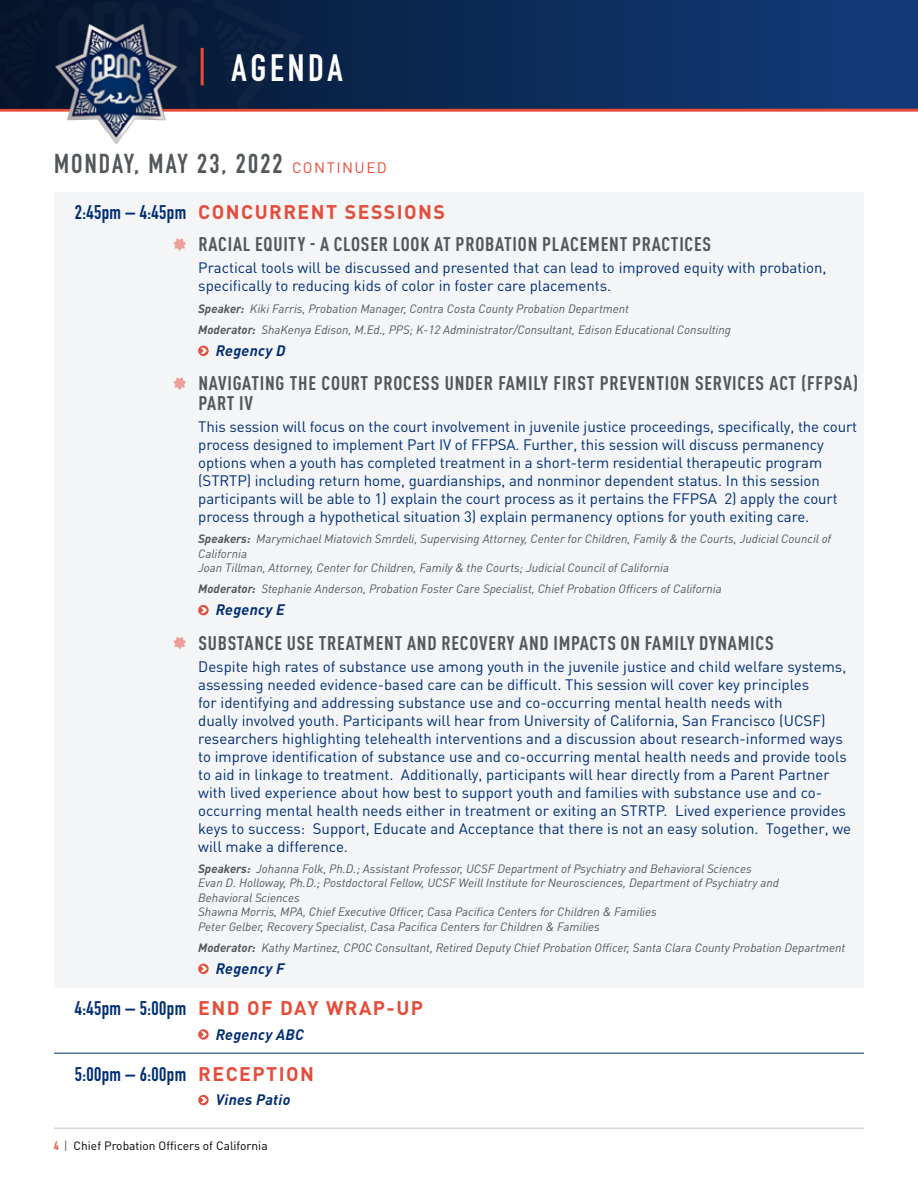
<style>
.page{position:relative;width:918px;height:1188px;background:#fff}
.page>*{position:absolute;margin:0;border:0;box-sizing:border-box;transform-origin:0 0}
.t1{font:700 37.5px "DIN Condensed";letter-spacing:.1em;color:#fff}
.t2{font:700 27px "DIN Condensed";letter-spacing:.08em;color:#52575a}
.t3{font:700 condensed 19.5px/19.5px "DIN Pro";letter-spacing:.04em;color:#52575a}
.t4{font:700 19.5px "DIN";letter-spacing:.075em;color:#e54c39}
.t5{font:700 19.5px "DIN Condensed";letter-spacing:.02em;color:#002d74}
.t6{font:15px/18px "DIN";color:#002d74}
.t7{font:italic 700 15px "DIN Pro";letter-spacing:.02em;color:#002d74}
.t8{font:italic 12px/14.4px "DIN Pro";color:#52575a}
.t9{font:12px "DIN";color:#000}
.s1{color:#e54c39}
.s2{font-family:"DIN Pro";font-weight:400;font-size:15px;color:#e54c39}
.s3{font-family:"DIN Condensed";color:#002d74}
.s4{font-weight:700}
.s5{font-family:"DIN";color:#e54c39}
.s6{font-family:"DIN Condensed";font-weight:700;color:#e54c39}
.s7{color:#52575a}
</style>
<div class="page">
<hr style="left:54px;top:1128px;width:810px;height:1px;background:#d6d7d6">
<hr style="left:0;top:109px;width:918px;height:3px;background:#e54c39">
<div style="left:0;top:0;width:918px;height:109px;background:linear-gradient(to right,#07152a,#113c7b)"></div>
<img style="left:54px;top:18px;width:124px;height:126px">
<div style="left:54px;top:192px;width:810px;height:795px;background:#f3f5f7"></div>
<hr style="left:54px;top:1053px;width:138px;height:1px;background:#002d74">
<hr style="left:192px;top:1053px;width:672px;height:1px;background:#002d74">
<svg style="left:173px;top:238px;width:13px;height:13px"></svg>
<svg style="left:198px;top:346px;width:11px;height:10px"></svg>
<svg style="left:199px;top:347px;width:9px;height:8px"></svg>
<svg style="left:173px;top:377px;width:13px;height:13px"></svg>
<div style="left:198px;top:605px;width:11px;height:10px;background:#e54c39;border-radius:50%"></div>
<svg style="left:199px;top:607px;width:9px;height:7px"></svg>
<svg style="left:173px;top:637px;width:13px;height:13px"></svg>
<svg style="left:198px;top:964px;width:11px;height:10px"></svg>
<svg style="left:199px;top:965px;width:9px;height:8px"></svg>
<svg style="left:198px;top:1029px;width:11px;height:11px"></svg>
<svg style="left:199px;top:1031px;width:9px;height:8px"></svg>
<svg style="left:198px;top:1095px;width:11px;height:10px"></svg>
<svg style="left:199px;top:1096px;width:9px;height:8px"></svg>
<h1 class="t1" style="left:198px;top:42px;width:146px"><span class="s1">|</span> AGENDA</h1>
<h2 class="t2" style="left:54px;top:145px;width:334px">MONDAY, MAY 23, 2022 <span class="s2">CONTINUED</span></h2>
<h3 class="t4" style="left:75px;top:199px;width:372px"><span class="s3">2:45pm – 4:45pm</span> CONCURRENT SESSIONS</h3>
<h3 class="t3" style="left:198px;top:233px;width:514px">RACIAL EQUITY - A CLOSER LOOK AT PROBATION PLACEMENT PRACTICES</h3>
<p class="t6" style="left:198px;top:259px;width:630px">Practical tools will be discussed and presented that can lead to improved equity with probation, specifically to reducing kids of color in foster care placements.</p>
<p class="t8" style="left:198px;top:296px;width:534px;line-height:21.1px"><span class="s4">Speaker:</span> Kiki Farris, Probation Manager, Contra Costa County Probation Department<br><span class="s4">Moderator:</span> ShaKenya Edison, M.Ed., PPS; K-12 Administrator/Consultant, Edison Educational Consulting</p>
<p class="t7" style="left:216px;top:338px;width:71px">Regency D</p>
<h3 class="t3" style="left:198px;top:372px;width:661px">NAVIGATING THE COURT PROCESS UNDER FAMILY FIRST PREVENTION SERVICES ACT (FFPSA)<br>PART IV</h3>
<p class="t6" style="left:198px;top:417px;width:661px">This session will focus on the court involvement in juvenile justice proceedings, specifically, the court process designed to implement Part IV of FFPSA. Further, this session will discuss permanency options when a youth has completed treatment in a short-term residential therapeutic program (STRTP) including return home, guardianships, and nonminor dependent status. In this session participants will be able to 1) explain the court process as it pertains the FFPSA 2) apply the court process through a hypothetical situation 3) explain permanency options for youth exiting care.</p>
<p class="t8" style="left:198px;top:530px;width:635px"><span class="s4">Speakers:</span> Marymichael Miatovich Smrdeli, Supervising Attorney, Center for Children, Family &amp; the Courts, Judicial Council of<br>California<br>Joan Tillman, Attorney, Center for Children, Family &amp; the Courts; Judicial Council of California</p>
<p class="t8" style="left:198px;top:580px;width:525px"><span class="s4">Moderator:</span> Stephanie Anderson, Probation Foster Care Specialist, Chief Probation Officers of California</p>
<p class="t7" style="left:216px;top:598px;width:71px">Regency E</p>
<h3 class="t3" style="left:198px;top:631px;width:577px">SUBSTANCE USE TREATMENT AND RECOVERY AND IMPACTS ON FAMILY DYNAMICS</h3>
<p class="t6" style="left:198px;top:657px;width:654px">Despite high rates of substance use among youth in the juvenile justice and child welfare systems, assessing needed evidence-based care can be difficult. This session will cover key principles<br>for identifying and addressing substance use and co-occurring mental health needs with<br>dually involved youth. Participants will hear from University of California, San Francisco (UCSF) researchers highlighting telehealth interventions and a discussion about research-informed ways to improve identification of substance use and co-occurring mental health needs and provide tools to aid in linkage to treatment. Additionally, participants will hear directly from a Parent Partner with lived experience about how best to support youth and families with substance use and co&shy;occurring mental health needs either in treatment or exiting an STRTP. Lived experience provides keys to success: Support, Educate and Acceptance that there is not an easy solution. Together, we will make a difference.</p>
<p class="t8" style="left:198px;top:860px;width:582px"><span class="s4">Speakers:</span> Johanna Folk, Ph.D.; Assistant Professor, UCSF Department of Psychiatry and Behavioral Sciences Evan D. Holloway, Ph.D.; Postdoctoral Fellow, UCSF Weill Institute for Neurosciences, Department of Psychiatry and Behavioral Sciences<br>Shawna Morris, MPA, Chief Executive Officer, Casa Pacifica Centers for Children &amp; Families<br>Peter Gelber, Recovery Specialist, Casa Pacifica Centers for Children &amp; Families</p>
<p class="t8" style="left:198px;top:939px;width:649px"><span class="s4">Moderator:</span> Kathy Martinez, CPOC Consultant, Retired Deputy Chief Probation Officer, Santa Clara County Probation Department</p>
<p class="t7" style="left:216px;top:956px;width:70px">Regency F</p>
<h3 class="t4" style="left:75px;top:995px;width:350px"><span class="s3">4:45pm – 5:00pm</span> END OF DAY WRAP-UP</h3>
<p class="t7" style="left:216px;top:1022px;width:90px">Regency ABC</p>
<h3 class="t5" style="left:75px;top:1061px;width:241px">5:00pm – 6:00pm <span class="s5">RECEPTION</span></h3>
<p class="t7" style="left:216px;top:1088px;width:76px">Vines Patio</p>
<p class="t9" style="left:54px;top:1138px;width:215px"><span class="s6">4</span> <span class="s7">|</span> Chief Probation Officers of California</p>
</div>
